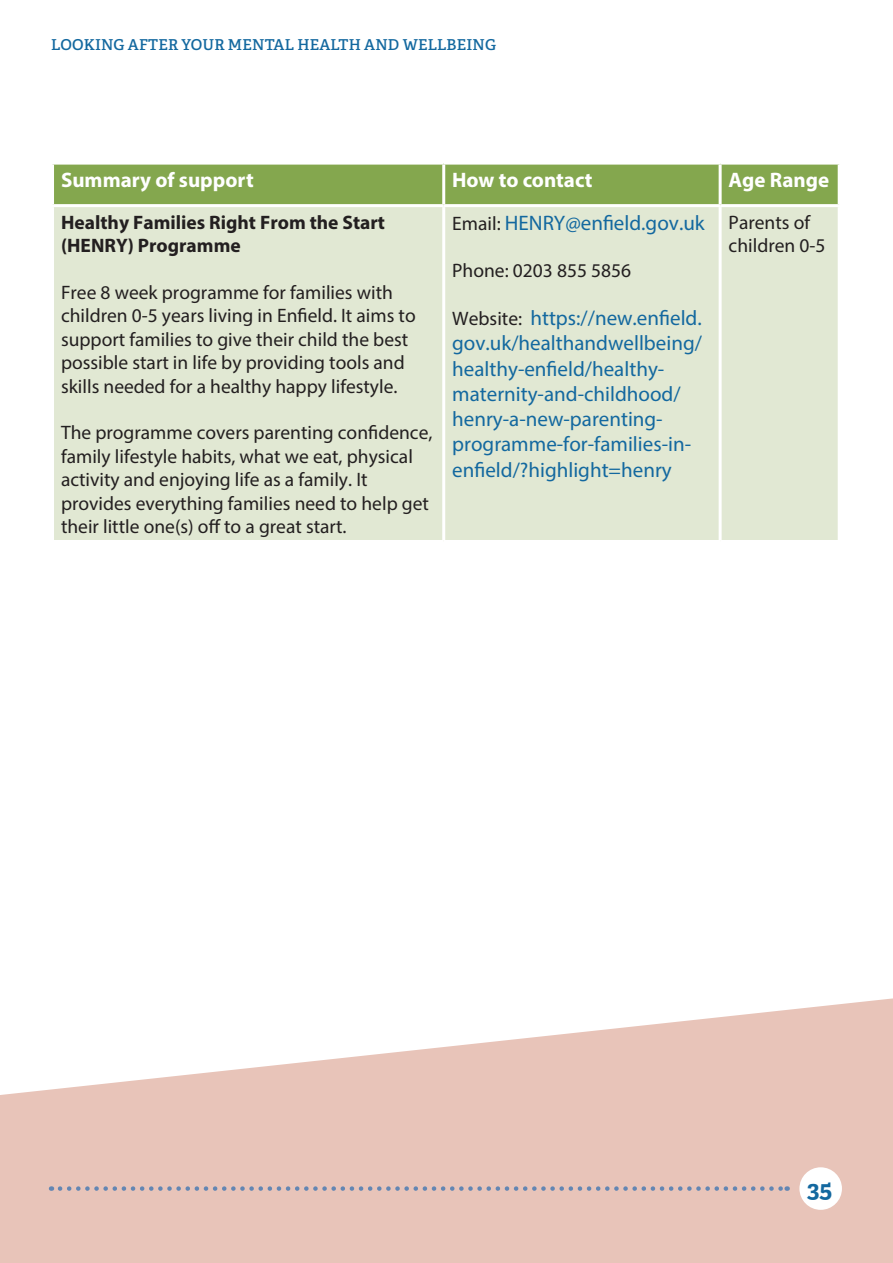
<style>
.page{position:relative;width:893px;height:1263px;background:#fff}
.page>*{position:absolute;margin:0;border:0;box-sizing:border-box;transform-origin:0 0}
.t1{font:700 24px "Adelle";color:#13689f}
.t2{font:21px/25.2px "Myriad Pro";color:#13689f}
.t3{font:700 21px "Myriad Pro";color:#fff}
.body_copy{font:19.5px/23.4px "Myriad Pro";color:#231f20}
.body_copy-2{font:700 19.5px/23.4px "Myriad Pro";color:#231f20}
.t4{font:600 15px "Adelle";letter-spacing:.01em;color:#13689f}
.s1{font-size:19.5px;color:#231f20}
</style>
<div class="page">
<svg style="left:0;top:998px;width:893px;height:265px;fill:#e8c4b9"></svg>
<div style="left:799px;top:1167px;width:43px;height:43px;background:#fff;border-radius:50%"></div>
<svg style="left:60px;top:1186px;width:728px;height:5px;background:#baaeb6"></svg>
<div style="left:54px;top:165px;width:784px;height:39px;background:#84a74e"></div>
<div style="left:54px;top:207px;width:784px;height:333px;background:#e1e8d3"></div>
<hr style="left:442px;top:165px;width:3px;height:39px;background:#fff">
<hr style="left:719px;top:165px;width:3px;height:39px;background:#fff">
<hr style="left:442px;top:207px;width:3px;height:333px;background:#fff">
<hr style="left:719px;top:207px;width:3px;height:333px;background:#fff">
<p class="t4" style="left:51px;top:35px;width:446px">LOOKING AFTER YOUR MENTAL HEALTH AND WELLBEING</p>
<p class="t3" style="left:61px;top:167px;width:194px">Summary of support</p>
<p class="t3" style="left:452px;top:167px;width:142px">How to contact</p>
<p class="t3" style="left:729px;top:167px;width:102px">Age Range</p>
<p class="body_copy-2" style="left:61px;top:210px;width:326px">Healthy Families Right From the Start (HENRY) Programme</p>
<p class="body_copy" style="left:61px;top:280px;width:356px">Free 8 week programme for families with children 0-5 years living in Enfield. It aims to support families to give their child the best possible start in life by providing tools and skills needed for a healthy happy lifestyle.</p>
<p class="body_copy" style="left:61px;top:421px;width:373px">The programme covers parenting confidence, family lifestyle habits, what we eat, physical activity and enjoying life as a family. It provides everything families need to help get their little one(s) off to a great start.</p>
<p class="body_copy" style="left:729px;top:210px;width:98px">Parents of children 0-5</p>
<p class="t2" style="left:452px;top:210px;width:254px"><span class="s1">Email:</span> HENRY@enfield.gov.uk</p>
<p class="body_copy" style="left:452px;top:258px;width:180px">Phone: 0203 855 5856</p>
<p class="t2" style="left:452px;top:305px;width:251px"><span class="s1">Website:</span> https://new.enfield. gov.uk/healthandwellbeing/ healthy-enfield/healthy&shy;maternity-and-childhood/ henry-a-new-parenting&shy;programme-for-families-in&shy;enfield/?highlight=henry</p>
<p class="t1" style="left:807px;top:1174px;width:27px">35</p>
</div>
